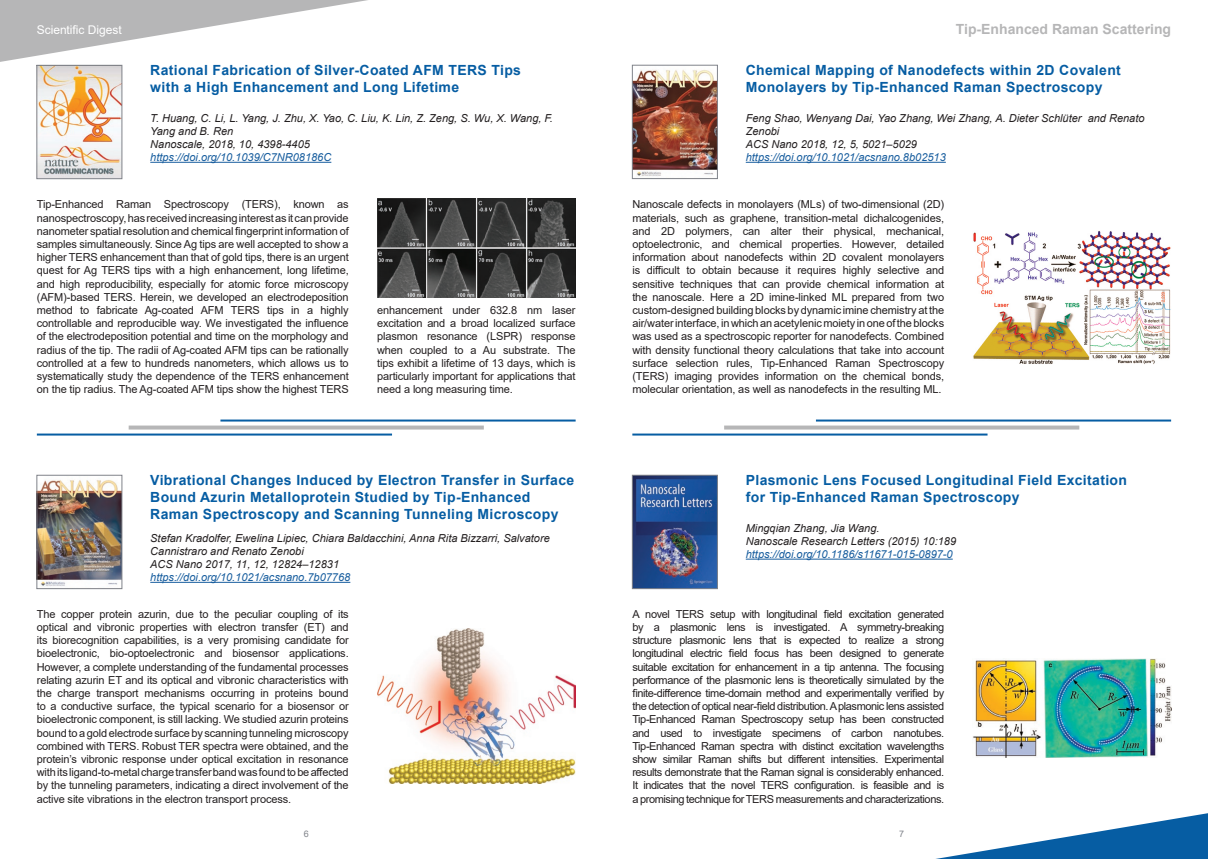
<style>
.page{position:relative;width:1208px;height:859px;background:#fff}
.page>*{position:absolute;margin:0;border:0;box-sizing:border-box;transform-origin:0 0}
.title_h3{font:700 14px/16.8px "Arial";letter-spacing:.025em;color:#065da3}
.t1{font:700 14px "Arial";color:#b6b6b7}
.t2{font:12px "Arial";letter-spacing:-.005em;color:#fff}
.text_1{font:11px/13.2px "Arial";letter-spacing:-.01em;color:#231f20;text-align:justify}
.inf{font:italic 11px/13.2px "Arial";color:#231f20}
.inf-2{font:italic 11px "Arial";color:#175d9e}
.t3{font:9px "Arial";color:#80838a}
</style>
<div class="page">
<svg style="left:936px;top:813px;width:272px;height:46px"></svg>
<svg style="left:0;top:0;width:368px;height:62px"></svg>
<img style="left:38px;top:480px;width:82px;height:106px">
<div style="left:36px;top:475px;width:86px;height:114px;border:1px solid #80838a"></div>
<hr style="left:150px;top:582px;width:200px;height:1px;background:#175d9e">
<hr style="left:220px;top:420px;width:355px;height:2px;background:#065da3">
<svg style="left:129px;top:426px;width:355px;height:4px"></svg>
<hr style="left:37px;top:434px;width:355px;height:2px;background:#065da3">
<hr style="left:150px;top:162px;width:181px;height:1px;background:#175d9e">
<img style="left:634px;top:69px;width:82px;height:107px">
<div style="left:632px;top:65px;width:86px;height:114px;border:1px solid #80838a"></div>
<hr style="left:816px;top:420px;width:355px;height:2px;background:#065da3">
<svg style="left:724px;top:426px;width:355px;height:4px"></svg>
<hr style="left:632px;top:434px;width:355px;height:2px;background:#065da3">
<img style="left:634px;top:477px;width:82px;height:110px">
<div style="left:632px;top:475px;width:86px;height:114px;border:1px solid #80838a"></div>
<hr style="left:746px;top:559px;width:206px;height:1px;background:#175d9e">
<hr style="left:746px;top:162px;width:200px;height:1px;background:#175d9e">
<img style="left:377px;top:199px;width:198px;height:98px">
<img style="left:38px;top:67px;width:82px;height:110px">
<div style="left:36px;top:65px;width:86px;height:114px;border:1px solid #80838a"></div>
<img style="left:377px;top:629px;width:198px;height:154px">
<img style="left:973px;top:231px;width:198px;height:133px">
<img style="left:973px;top:659px;width:198px;height:98px">
<p class="t2" style="left:37px;top:22px;width:86px">Scientific Digest</p>
<p class="t1" style="left:955px;top:20px;width:217px">Tip-Enhanced Raman Scattering</p>
<p class="title_h3" style="left:150px;top:62px;width:372px">Rational Fabrication of Silver-Coated AFM TERS Tips</p>
<p class="title_h3" style="left:150px;top:79px;width:310px">with a High Enhancement and Long Lifetime</p>
<p class="inf" style="left:150px;top:111px;width:404px">T. Huang, C. Li, L. Yang, J. Zhu, X. Yao, C. Liu, K. Lin, Z. Zeng, S. Wu, X. Wang, F.<br>Yang and B. Ren</p>
<p class="inf" style="left:150px;top:138px;width:161px">Nanoscale, 2018, 10, 4398-4405</p>
<p class="inf-2" style="left:150px;top:150px;width:182px">https://doi.org/10.1039/C7NR08186C</p>
<p class="text_1" style="left:37px;top:198px;width:313px">Tip-Enhanced Raman Spectroscopy (TERS), known as nanospectroscopy, has received increasing interest as it can provide nanometer spatial resolution and chemical fingerprint information of samples simultaneously. Since Ag tips are well accepted to show a higher TERS enhancement than that of gold tips, there is an urgent quest for Ag TERS tips with a high enhancement, long lifetime, and high reproducibility, especially for atomic force microscopy (AFM)-based TERS. Herein, we developed an electrodeposition method to fabricate Ag-coated AFM TERS tips in a highly controllable and reproducible way. We investigated the influence of the electrodeposition potential and time on the morphology and radius of the tip. The radii of Ag-coated AFM tips can be rationally controlled at a few to hundreds nanometers, which allows us to systematically study the dependence of the TERS enhancement on the tip radius. The Ag-coated AFM tips show the highest TERS</p>
<p class="text_1" style="left:377px;top:304px;width:200px">enhancement under 632.8 nm laser excitation and a broad localized surface plasmon resonance (LSPR) response when coupled to a Au substrate. The tips exhibit a lifetime of 13 days, which is particularly important for applications that need a long measuring time.</p>
<p class="title_h3" style="left:150px;top:472px;width:425px">Vibrational Changes Induced by Electron Transfer in Surface<br>Bound Azurin Metalloprotein Studied by Tip-Enhanced<br>Raman Spectroscopy and Scanning Tunneling Microscopy</p>
<p class="inf" style="left:150px;top:531px;width:401px">Stefan Kradolfer, Ewelina Lipiec, Chiara Baldacchini, Anna Rita Bizzarri, Salvatore<br>Cannistraro and Renato Zenobi</p>
<p class="inf" style="left:150px;top:558px;width:190px">ACS Nano 2017, 11, 12, 12824–12831</p>
<p class="inf-2" style="left:150px;top:570px;width:201px">https://doi.org/10.1021/acsnano.7b07768</p>
<p class="text_1" style="left:37px;top:607px;width:313px">The copper protein azurin, due to the peculiar coupling of its optical and vibronic properties with electron transfer (ET) and its biorecognition capabilities, is a very promising candidate for bioelectronic, bio-optoelectronic and biosensor applications.<br>However, a complete understanding of the fundamental processes relating azurin ET and its optical and vibronic characteristics with the charge transport mechanisms occurring in proteins bound to a conductive surface, the typical scenario for a biosensor or bioelectronic component, is still lacking. We studied azurin proteins bound to a gold electrode surface by scanning tunneling microscopy combined with TERS. Robust TER spectra were obtained, and the protein’s vibronic response under optical excitation in resonance with its ligand-to-metal charge transfer band was found to be affected by the tunneling parameters, indicating a direct involvement of the active site vibrations in the electron transport process.</p>
<p class="title_h3" style="left:746px;top:62px;width:376px">Chemical Mapping of Nanodefects within 2D Covalent<br>Monolayers by Tip-Enhanced Raman Spectroscopy</p>
<p class="inf" style="left:746px;top:111px;width:400px">Feng Shao, Wenyang Dai, Yao Zhang, Wei Zhang, A. Dieter Schlüter and Renato<br>Zenobi</p>
<p class="inf" style="left:746px;top:138px;width:173px">ACS Nano 2018, 12, 5, 5021–5029</p>
<p class="inf-2" style="left:746px;top:150px;width:201px">https://doi.org/10.1021/acsnano.8b02513</p>
<p class="text_1" style="left:632px;top:198px;width:313px">Nanoscale defects in monolayers (MLs) of two-dimensional (2D) materials, such as graphene, transition-metal dichalcogenides, and 2D polymers, can alter their physical, mechanical, optoelectronic, and chemical properties. However, detailed information about nanodefects within 2D covalent monolayers is difficult to obtain because it requires highly selective and sensitive techniques that can provide chemical information at the nanoscale. Here a 2D imine-linked ML prepared from two custom-designed building blocks by dynamic imine chemistry at the air/water interface, in which an acetylenic moiety in one of the blocks was used as a spectroscopic reporter for nanodefects. Combined with density functional theory calculations that take into account surface selection rules, Tip-Enhanced Raman Spectroscopy (TERS) imaging provides information on the chemical bonds, molecular orientation, as well as nanodefects in the resulting ML.</p>
<p class="title_h3" style="left:746px;top:472px;width:383px">Plasmonic Lens Focused Longitudinal Field Excitation for Tip-Enhanced Raman Spectroscopy</p>
<p class="inf" style="left:746px;top:521px;width:135px">Mingqian Zhang, Jia Wang.</p>
<p class="inf" style="left:746px;top:534px;width:212px">Nanoscale Research Letters (2015) 10:189</p>
<p class="inf-2" style="left:746px;top:547px;width:208px">https://doi.org/10.1186/s11671-015-0897-0</p>
<p class="text_1" style="left:632px;top:607px;width:313px">A novel TERS setup with longitudinal field excitation generated by a plasmonic lens is investigated. A symmetry-breaking structure plasmonic lens that is expected to realize a strong longitudinal electric field focus has been designed to generate suitable excitation for enhancement in a tip antenna. The focusing performance of the plasmonic lens is theoretically simulated by the finite-difference time-domain method and experimentally verified by the detection of optical near-field distribution. A plasmonic lens assisted Tip-Enhanced Raman Spectroscopy setup has been constructed and used to investigate specimens of carbon nanotubes.<br>Tip-Enhanced Raman spectra with distinct excitation wavelengths show similar Raman shifts but different intensities. Experimental results demonstrate that the Raman signal is considerably enhanced.<br>It indicates that the novel TERS configuration. is feasible and is a promising technique for TERS measurements and characterizations.</p>
<p class="t3" style="left:304px;top:828px;width:7px">6</p>
<p class="t3" style="left:899px;top:828px;width:7px">7</p>
</div>
